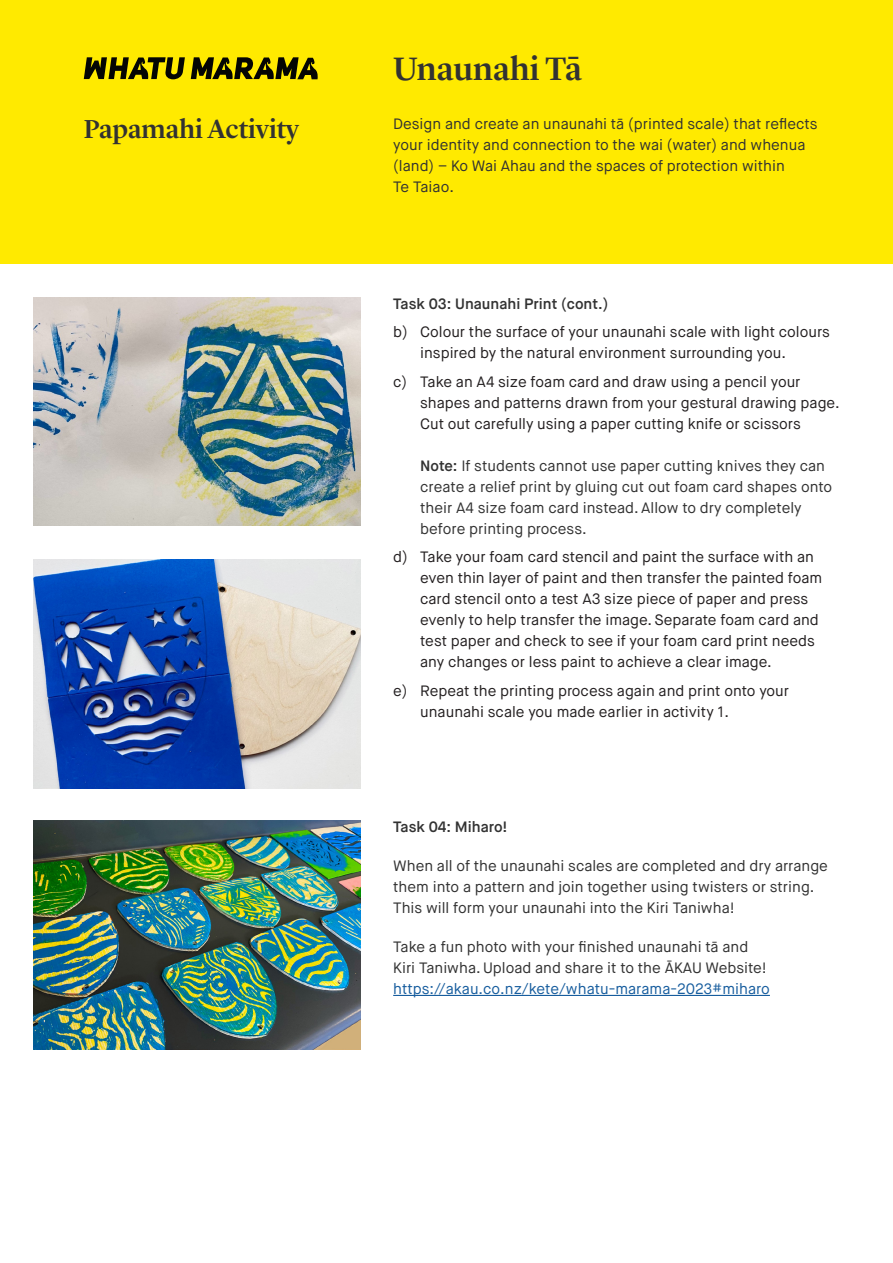
<style>
.page{position:relative;width:893px;height:1263px;background:#fff}
.page>*{position:absolute;margin:0;border:0;box-sizing:border-box;transform-origin:0 0}
.t1{font:500 33.6px "Lyon Display";color:#323232}
.t2{font:500 27px "Lyon Display";color:#323232}
.t3{font:15px/21px "Maison Neue";color:#231f20}
.Body_2{font:15px/21px "Maison Neue";color:#323232}
.Heading_2{font:600 15px "Maison Neue";color:#323232}
.s1{font-weight:600}
.s2{color:#175d9e}
</style>
<div class="page">
<div style="left:0;top:0;width:893px;height:264px;background:#ffea00"></div>
<img style="left:33px;top:297px;width:327px;height:229px">
<img style="left:33px;top:559px;width:327px;height:229px">
<img style="left:33px;top:821px;width:327px;height:229px">
<svg style="left:191px;top:57px;width:127px;height:22px"></svg>
<svg style="left:84px;top:57px;width:101px;height:22px"></svg>
<hr style="left:393px;top:995px;width:377px;height:1px;background:#175d9e">
<p class="t1" style="left:393px;top:43px;width:190px">Unaunahi Tā</p>
<p class="t2" style="left:84px;top:109px;width:217px">Papamahi Activity</p>
<p class="Body_2" style="left:393px;top:113px;width:426px">Design and create an unaunahi tā (printed scale) that reflects your identity and connection to the wai (water) and whenua (land) – Ko Wai Ahau and the spaces of protection within<br>Te Taiao.</p>
<p class="Heading_2" style="left:393px;top:294px;width:217px">Task 03: Unaunahi Print (cont.)</p>
<p class="t3" style="left:420px;top:322px;width:411px;text-indent:-27px">b) Colour the surface of your unaunahi scale with light colours inspired by the natural environment surrounding you.</p>
<p class="t3" style="left:420px;top:371px;width:421px;text-indent:-27px">c) Take an A4 size foam card and draw using a pencil your shapes and patterns drawn from your gestural drawing page.<br>Cut out carefully using a paper cutting knife or scissors</p>
<p class="Body_2" style="left:420px;top:455px;width:414px"><span class="s1">Note:</span> If students cannot use paper cutting knives they can create a relief print by gluing cut out foam card shapes onto their A4 size foam card instead. Allow to dry completely before printing process.</p>
<p class="t3" style="left:420px;top:547px;width:404px;text-indent:-27px">d) Take your foam card stencil and paint the surface with an even thin layer of paint and then transfer the painted foam card stencil onto a test A3 size piece of paper and press evenly to help transfer the image. Separate foam card and test paper and check to see if your foam card print needs any changes or less paint to achieve a clear image.</p>
<p class="t3" style="left:420px;top:680px;width:370px;text-indent:-27px">e) Repeat the printing process again and print onto your unaunahi scale you made earlier in activity 1.</p>
<p class="Heading_2" style="left:393px;top:818px;width:116px">Task 04: Miharo!</p>
<p class="Body_2" style="left:393px;top:855px;width:436px">When all of the unaunahi scales are completed and dry arrange them into a pattern and join together using twisters or string.<br>This will form your unaunahi into the Kiri Taniwha!</p>
<p class="Body_2" style="left:393px;top:936px;width:378px">Take a fun photo with your finished unaunahi tā and<br>Kiri Taniwha. Upload and share it to the ĀKAU Website! <span class="s2">https://akau.co.nz/kete/whatu-marama-2023#miharo</span></p>
</div>
